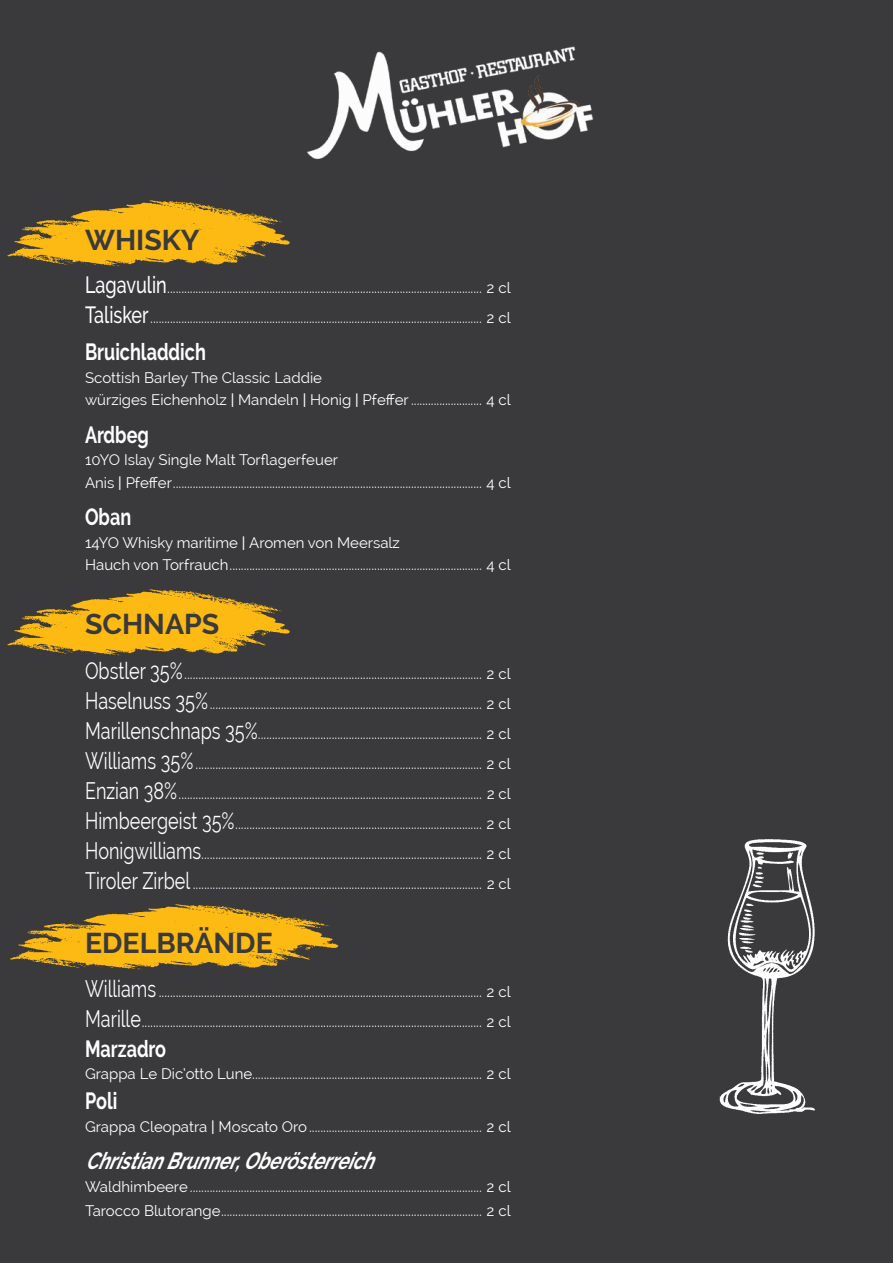
<style>
.page{position:relative;width:893px;height:1263px;background:#3a393b}
.page>*{position:absolute;margin:0;border:0;box-sizing:border-box;transform-origin:0 0}
.t1{font:700 28.5px "Raleway";color:#3a393b}
.t2{font:700 23.4px "Raleway";color:#fff;scale:.77 1}
.t3{font:italic 700 23.4px "Raleway";color:#fff;scale:.77 1}
.t4{font:15px/30px "Raleway";color:#fff}
.s1{font-weight:500;font-size:23.4px}
.s2{font-weight:500}
.s3{font-size:23.4px}
</style>
<div class="page">
<img style="left:307px;top:46px;width:286px;height:114px">
<img style="left:7px;top:200px;width:283px;height:67px">
<img style="left:7px;top:589px;width:283px;height:67px">
<img style="left:10px;top:904px;width:329px;height:66px">
<img style="left:719px;top:839px;width:96px;height:275px">
<h1 class="t1" style="left:85px;top:224px;width:116px">WHISKY</h1>
<p class="t4" style="left:85px;top:272px;width:427px"><span class="s1">Lagavulin</span>............................................................................................................... 2 cl<br><span class="s1">Talisker</span>..................................................................................................................... 2 cl</p>
<h2 class="t2" style="left:85px;top:339px;width:158px">Bruichladdich</h2>
<p class="t4" style="left:85px;top:366px;width:427px;line-height:22.5px">Scottish Barley The Classic Laddie<br>würziges Eichenholz <span class="s2">|</span> Mandeln <span class="s2">|</span> Honig <span class="s2">|</span> Pfeffer......................... 4 cl</p>
<h2 class="t2" style="left:85px;top:421px;width:84px">Ardbeg</h2>
<p class="t4" style="left:85px;top:449px;width:427px;line-height:22.5px">10YO Islay Single Malt Torflagerfeuer<br>Anis <span class="s2">|</span> Pfeffer............................................................................................................. 4 cl</p>
<h2 class="t2" style="left:85px;top:504px;width:62px">Oban</h2>
<p class="t4" style="left:85px;top:531px;width:427px;line-height:22.5px">14YO Whisky maritime <span class="s2">|</span> Aromen von Meersalz<br>Hauch von Torfrauch......................................................................................... 4 cl</p>
<h1 class="t1" style="left:85px;top:608px;width:136px">SCHNAPS</h1>
<p class="t4" style="left:85px;top:658px;width:427px;text-align:justify"><span class="s3">Obstler 35%</span>......................................................................................................... 2 cl <span class="s3">Haselnuss 35%</span>................................................................................................ 2 cl <span class="s3">Marillenschnaps 35%</span>............................................................................... 2 cl <span class="s3">Williams 35%</span> ..................................................................................................... 2 cl <span class="s3">Enzian 38%</span>........................................................................................................... 2 cl <span class="s3">Himbeergeist 35%</span>....................................................................................... 2 cl <span class="s3">Honigwilliams</span>................................................................................................... 2 cl <span class="s3">Tiroler Zirbel</span> ...................................................................................................... 2 cl</p>
<h1 class="t1" style="left:85px;top:926px;width:189px">EDELBRÄNDE</h1>
<p class="t4" style="left:85px;top:976px;width:427px"><span class="s3">Williams</span> .................................................................................................................. 2 cl<br><span class="s3">Marille</span>........................................................................................................................ 2 cl</p>
<h2 class="t2" style="left:85px;top:1035px;width:107px">Marzadro</h2>
<p class="t4" style="left:85px;top:1059px;width:427px">Grappa Le Dic‘otto Lune................................................................................. 2 cl</p>
<h2 class="t2" style="left:85px;top:1088px;width:43px">Poli</h2>
<p class="t4" style="left:85px;top:1111px;width:427px">Grappa Cleopatra <span class="s2">|</span> Moscato Oro............................................................. 2 cl</p>
<h2 class="t3" style="left:85px;top:1148px;width:390px">ChristianBrunner,Oberösterreich</h2>
<p class="t4" style="left:85px;top:1174px;width:427px;line-height:24px">Waldhimbeere....................................................................................................... 2 cl<br>Tarocco Blutorange............................................................................................ 2 cl</p>
</div>
